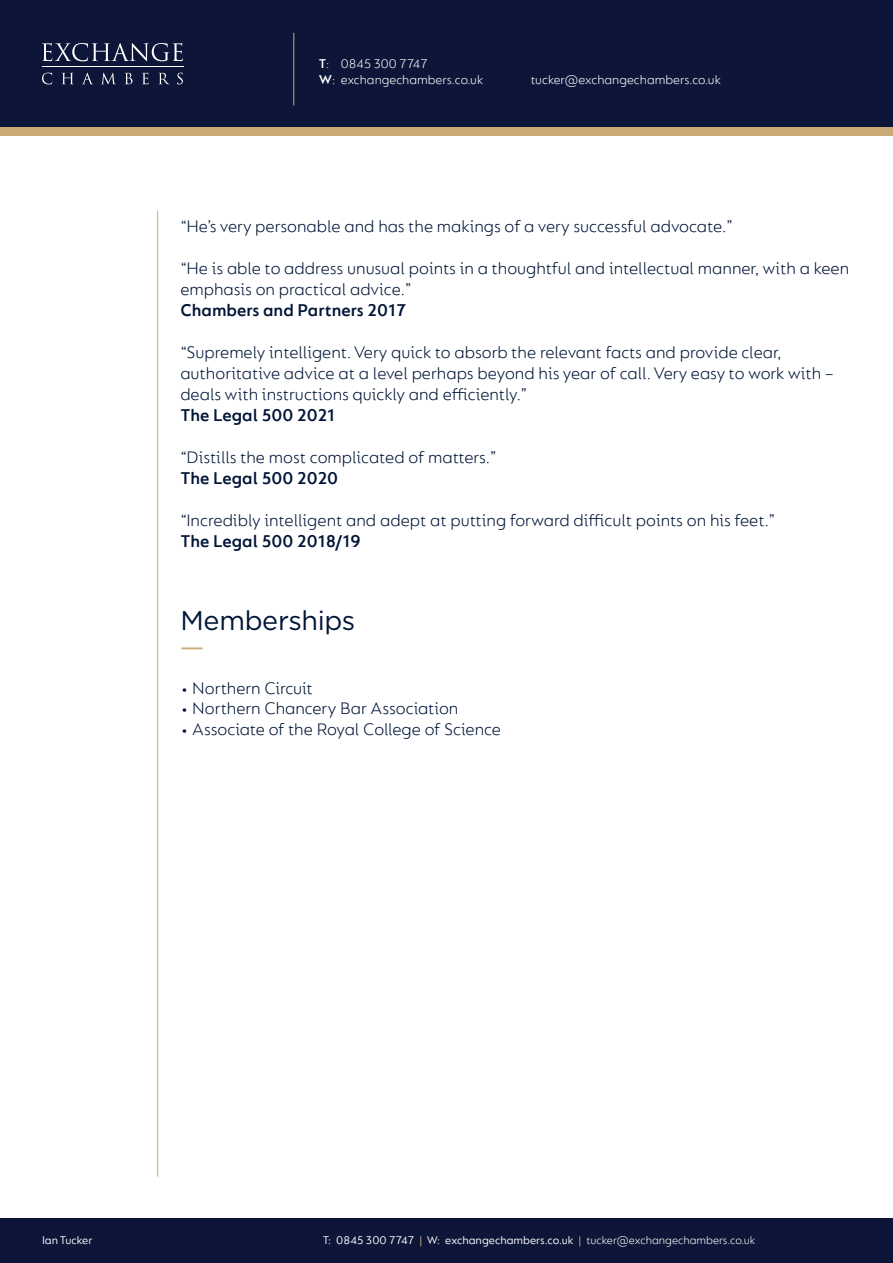
<style>
.page{position:relative;width:893px;height:1263px;background:#fff}
.page>*{position:absolute;margin:0;border:0;box-sizing:border-box;transform-origin:0 0}
.t1{font:27px "Gotham";letter-spacing:-.01em;color:#001537}
.t2{font:300 18px/21px "FS Lucas";color:#001537}
.t3{font:600 18px "FS Lucas";color:#001537}
.t4{font:300 13.5px/16.2px "FS Lucas";color:#fff}
.t5{font:12px "FS Lucas";color:#fff}
.s1{font-weight:600}
.s2{color:#cbaa76}
.s3{font-weight:300}
</style>
<div class="page">
<div style="left:0;top:64px;width:893px;height:72px;background:#cbaa76"></div>
<div style="left:0;top:0;width:893px;height:127px;background:#0d1638"></div>
<div style="left:0;top:1219px;width:893px;height:44px;background:#0d1638"></div>
<hr style="left:42px;top:67px;width:142px;height:1px;background:#fff">
<svg style="left:42px;top:43px;width:141px;height:18px"></svg>
<svg style="left:42px;top:73px;width:10px;height:11px"></svg>
<svg style="left:62px;top:73px;width:11px;height:11px"></svg>
<svg style="left:82px;top:73px;width:11px;height:11px"></svg>
<svg style="left:102px;top:73px;width:13px;height:11px"></svg>
<svg style="left:125px;top:73px;width:8px;height:11px"></svg>
<svg style="left:142px;top:73px;width:7px;height:11px"></svg>
<svg style="left:159px;top:73px;width:10px;height:11px"></svg>
<svg style="left:177px;top:73px;width:6px;height:11px"></svg>
<hr style="left:293px;top:33px;width:1px;height:73px;background:#cbaa76">
<hr style="left:157px;top:211px;width:1px;height:966px;background:#cbaa76">
<hr style="left:181px;top:647px;width:21px;height:2px;background:#cbaa76">
<p class="t4" style="left:319px;top:55px;width:166px"><span class="s1">T</span>: 0845 300 7747<br><span class="s1">W</span>: exchangechambers.co.uk</p>
<p class="t4" style="left:531px;top:71px;width:192px">tucker@exchangechambers.co.uk</p>
<p class="t2" style="left:180px;top:215px;width:554px">“He’s very personable and has the makings of a very successful advocate.”</p>
<p class="t2" style="left:180px;top:257px;width:670px">“He is able to address unusual points in a thoughtful and intellectual manner, with a keen emphasis on practical advice.”<br><span class="s1">Chambers and Partners 2017</span></p>
<p class="t2" style="left:180px;top:341px;width:655px">“Supremely intelligent. Very quick to absorb the relevant facts and provide clear, authoritative advice at a level perhaps beyond his year of call. Very easy to work with – deals with instructions quickly and efficiently.”</p>
<p class="t3" style="left:180px;top:404px;width:156px">The Legal 500 2021</p>
<p class="t2" style="left:180px;top:446px;width:318px">“Distills the most complicated of matters.”</p>
<p class="t3" style="left:180px;top:467px;width:159px">The Legal 500 2020</p>
<p class="t2" style="left:180px;top:509px;width:597px">“Incredibly intelligent and adept at putting forward difficult points on his feet.”</p>
<p class="t3" style="left:180px;top:530px;width:182px">The Legal 500 2018/19</p>
<p class="t1" style="left:180px;top:604px;width:176px">Memberships</p>
<p class="t2" style="left:180px;top:677px;width:134px">• Northern Circuit</p>
<p class="t2" style="left:180px;top:697px;width:279px">• Northern Chancery Bar Association</p>
<p class="t2" style="left:180px;top:718px;width:322px">• Associate of the Royal College of Science</p>
<p class="t5" style="left:42px;top:1233px;width:52px">Ian Tucker</p>
<p class="t5" style="left:323px;top:1233px;width:434px">T: 0845 300 7747 <span class="s2">|</span> W: exchangechambers.co.uk <span class="s2">|</span> <span class="s3">tucker@exchangechambers.co.uk</span></p>
</div>
